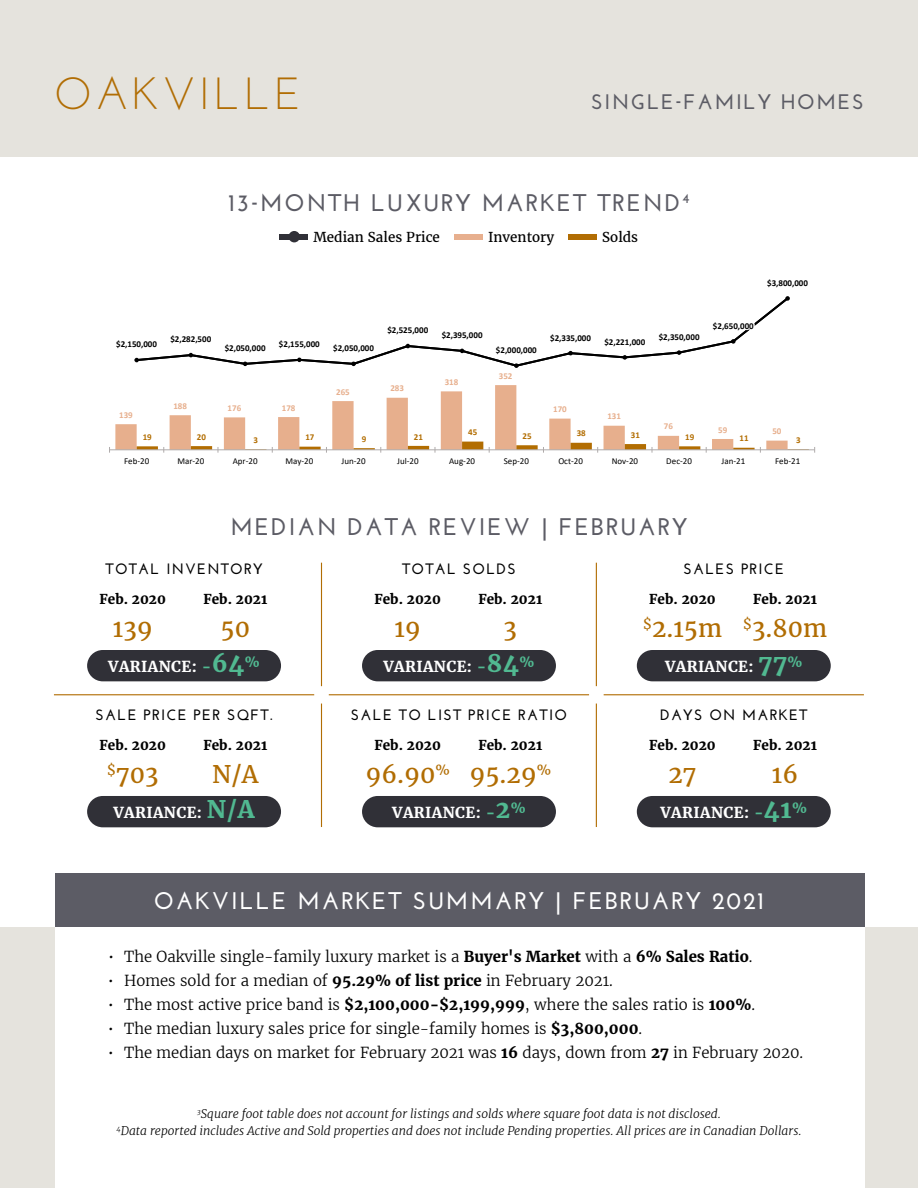
<style>
.page{position:relative;width:918px;height:1188px;background:#fff}
.page>*{position:absolute;margin:0;border:0;box-sizing:border-box;transform-origin:0 0}
.t1{font:45px "Josefin Sans";letter-spacing:.08em;color:#b16d03}
.t2{font:700 24px "Josefin Sans";letter-spacing:.08em;color:#5c5c65}
.t3{font:24px "Merriweather";color:#b16d03}
.t4{font:700 24px "Josefin Sans";letter-spacing:.08em;color:#fff}
.t5{font:700 21px "Josefin Sans";letter-spacing:.08em;color:#5c5c65}
.t6{font:300 15px "Merriweather";color:#000}
.t7{font:700 15px "Josefin Sans";letter-spacing:.08em;color:#000}
.t8{font:700 15px "Merriweather";letter-spacing:.025em;color:#fff}
.t9{font:700 13.5px "Merriweather";color:#000}
.t10{font:13.5px "Merriweather";color:#000}
.t11{font:italic 300 12px/16.5px "Merriweather";color:#000;text-align:center}
.t12{font:700 9px "Calibri";color:#000}
.t13{font:9px "Calibri";color:#000}
.t14{font:700 9px "Calibri";color:#e7af8d}
.t15{font:700 9px "Calibri";color:#b26d01}
.s1{color:#51b991}
.s2{font-size:24px;color:#51b991}
.s3{font-weight:700}
</style>
<div class="page">
<div style="left:0;top:0;width:918px;height:158px;background:#e5e3dd"></div>
<div style="left:0;top:927px;width:918px;height:261px;background:#e5e3dd"></div>
<div style="left:55px;top:925px;width:810px;height:263px;background:#fff"></div>
<div style="left:55px;top:873px;width:810px;height:54px;background:#5c5c65"></div>
<hr style="left:54px;top:694px;width:260px;height:1px;background:#b16d03">
<hr style="left:321px;top:563px;width:1px;height:123px;background:#b16d03">
<hr style="left:321px;top:704px;width:1px;height:123px;background:#b16d03">
<hr style="left:596px;top:563px;width:1px;height:123px;background:#b16d03">
<hr style="left:596px;top:704px;width:1px;height:123px;background:#b16d03">
<hr style="left:329px;top:694px;width:260px;height:1px;background:#b16d03">
<hr style="left:604px;top:694px;width:260px;height:1px;background:#b16d03">
<div style="left:569px;top:234px;width:28px;height:6px;background:#b16d03"></div>
<div style="left:280px;top:234px;width:28px;height:6px;background:#303037"></div>
<div style="left:289px;top:231px;width:11px;height:11px;background:#303037;border-radius:50%"></div>
<div style="left:454px;top:234px;width:29px;height:6px;background:#e7af8e"></div>
<svg style="left:115px;top:391px;width:673px;height:58px"></svg>
<hr style="left:110px;top:449px;width:705px;height:1px;background:#afabab">
<svg style="left:137px;top:442px;width:678px;height:11px"></svg>
<svg style="left:160px;top:301px;width:626px;height:66px"></svg>
<svg style="left:115px;top:356px;width:45px;height:48px"></svg>
<svg style="left:168px;top:333px;width:46px;height:71px"></svg>
<svg style="left:222px;top:301px;width:47px;height:65px"></svg>
<svg style="left:276px;top:301px;width:47px;height:61px"></svg>
<svg style="left:330px;top:301px;width:47px;height:102px"></svg>
<svg style="left:385px;top:324px;width:46px;height:43px"></svg>
<svg style="left:439px;top:329px;width:46px;height:38px"></svg>
<svg style="left:493px;top:344px;width:46px;height:67px"></svg>
<svg style="left:547px;top:331px;width:46px;height:68px"></svg>
<svg style="left:602px;top:335px;width:46px;height:71px"></svg>
<svg style="left:656px;top:331px;width:46px;height:70px"></svg>
<svg style="left:710px;top:301px;width:46px;height:43px"></svg>
<svg style="left:782px;top:296px;width:8px;height:5px"></svg>
<div style="left:87px;top:650px;width:194px;height:31px;background:#303037;border-radius:16px"></div>
<div style="left:362px;top:650px;width:194px;height:31px;background:#303037;border-radius:16px"></div>
<div style="left:637px;top:650px;width:194px;height:31px;background:#303037;border-radius:16px"></div>
<div style="left:637px;top:796px;width:194px;height:31px;background:#303037;border-radius:16px"></div>
<div style="left:362px;top:796px;width:194px;height:31px;background:#303037;border-radius:16px"></div>
<div style="left:87px;top:796px;width:194px;height:31px;background:#303037;border-radius:16px"></div>
<h1 class="t1" style="left:54px;top:65px;width:249px">OAKVILLE</h1>
<h3 class="t5" style="left:591px;top:89px;width:274px">SINGLE-FAMILY HOMES</h3>
<h2 class="t2" style="left:228px;top:189px;width:463px">13-MONTH LUXURY MARKET TREND<sup>4</sup></h2>
<p class="t10" style="left:314px;top:228px;width:128px">Median Sales Price</p>
<p class="t10" style="left:488px;top:228px;width:68px">Inventory</p>
<p class="t10" style="left:602px;top:228px;width:37px">Solds</p>
<p class="t12" style="left:116px;top:338px;width:42px">$2,150,000</p>
<p class="t14" style="left:119px;top:408px;width:15px">139</p>
<p class="t12" style="left:170px;top:333px;width:42px">$2,282,500</p>
<p class="t12" style="left:225px;top:342px;width:42px">$2,050,000</p>
<p class="t12" style="left:279px;top:338px;width:42px">$2,155,000</p>
<p class="t12" style="left:333px;top:342px;width:42px">$2,050,000</p>
<p class="t14" style="left:336px;top:385px;width:15px">265</p>
<p class="t14" style="left:173px;top:399px;width:15px">188</p>
<p class="t14" style="left:228px;top:402px;width:15px">176</p>
<p class="t14" style="left:282px;top:401px;width:15px">178</p>
<p class="t12" style="left:387px;top:324px;width:42px">$2,525,000</p>
<p class="t14" style="left:390px;top:382px;width:15px">283</p>
<p class="t12" style="left:442px;top:329px;width:42px">$2,395,000</p>
<p class="t14" style="left:445px;top:376px;width:15px">318</p>
<p class="t12" style="left:496px;top:344px;width:42px">$2,000,000</p>
<p class="t14" style="left:499px;top:369px;width:15px">352</p>
<p class="t12" style="left:550px;top:331px;width:42px">$2,335,000</p>
<p class="t12" style="left:604px;top:335px;width:42px">$2,221,000</p>
<p class="t12" style="left:659px;top:331px;width:42px">$2,350,000</p>
<p class="t12" style="left:713px;top:319px;width:42px">$2,650,000</p>
<p class="t14" style="left:553px;top:403px;width:15px">170</p>
<p class="t14" style="left:607px;top:410px;width:15px">131</p>
<p class="t12" style="left:767px;top:276px;width:42px">$3,800,000</p>
<p class="t15" style="left:143px;top:431px;width:11px">19</p>
<p class="t15" style="left:197px;top:430px;width:11px">20</p>
<p class="t15" style="left:253px;top:433px;width:6px">3</p>
<p class="t15" style="left:305px;top:431px;width:11px">17</p>
<p class="t15" style="left:362px;top:432px;width:6px">9</p>
<p class="t15" style="left:414px;top:430px;width:11px">21</p>
<p class="t15" style="left:468px;top:426px;width:11px">45</p>
<p class="t14" style="left:664px;top:420px;width:11px">76</p>
<p class="t14" style="left:718px;top:423px;width:11px">59</p>
<p class="t14" style="left:772px;top:425px;width:11px">50</p>
<p class="t15" style="left:522px;top:429px;width:11px">25</p>
<p class="t15" style="left:577px;top:427px;width:11px">38</p>
<p class="t15" style="left:631px;top:428px;width:11px">31</p>
<p class="t15" style="left:685px;top:431px;width:11px">19</p>
<p class="t15" style="left:739px;top:432px;width:11px">11</p>
<p class="t15" style="left:796px;top:433px;width:6px">3</p>
<p class="t13" style="left:124px;top:455px;width:27px">Feb-20</p>
<p class="t13" style="left:177px;top:455px;width:29px">Mar-20</p>
<p class="t13" style="left:233px;top:455px;width:26px">Apr-20</p>
<p class="t13" style="left:285px;top:455px;width:30px">May-20</p>
<p class="t13" style="left:342px;top:455px;width:26px">Jun-20</p>
<p class="t13" style="left:397px;top:455px;width:23px">Jul-20</p>
<p class="t13" style="left:449px;top:455px;width:27px">Aug-20</p>
<p class="t13" style="left:504px;top:455px;width:27px">Sep-20</p>
<p class="t13" style="left:558px;top:455px;width:26px">Oct-20</p>
<p class="t13" style="left:612px;top:455px;width:28px">Nov-20</p>
<p class="t13" style="left:666px;top:455px;width:27px">Dec-20</p>
<p class="t13" style="left:722px;top:455px;width:25px">Jan-21</p>
<p class="t13" style="left:775px;top:455px;width:27px">Feb-21</p>
<h2 class="t2" style="left:230px;top:512px;width:458px">MEDIAN DATA REVIEW | FEBRUARY</h2>
<p class="t7" style="left:106px;top:560px;width:159px">TOTAL INVENTORY</p>
<p class="t7" style="left:402px;top:560px;width:115px">TOTAL SOLDS</p>
<p class="t7" style="left:683px;top:560px;width:102px">SALES PRICE</p>
<p class="t9" style="left:100px;top:590px;width:68px">Feb. 2020</p>
<p class="t9" style="left:203px;top:590px;width:65px">Feb. 2021</p>
<p class="t9" style="left:374px;top:590px;width:68px">Feb. 2020</p>
<p class="t9" style="left:478px;top:590px;width:65px">Feb. 2021</p>
<p class="t9" style="left:649px;top:590px;width:68px">Feb. 2020</p>
<p class="t9" style="left:753px;top:590px;width:65px">Feb. 2021</p>
<h2 class="t3" style="left:113px;top:613px;width:41px">139</h2>
<h2 class="t3" style="left:221px;top:613px;width:31px">50</h2>
<h2 class="t3" style="left:395px;top:613px;width:28px">19</h2>
<h2 class="t3" style="left:504px;top:613px;width:15px">3</h2>
<h2 class="t3" style="left:643px;top:613px;width:186px"><sup>$</sup>2.15m <sup>$</sup>3.80m</h2>
<p class="t8" style="left:108px;top:657px;width:153px">VARIANCE: <span class="s1">-</span><span class="s2">64</span><sup>%</sup></p>
<p class="t8" style="left:383px;top:657px;width:153px">VARIANCE: <span class="s1">-</span><span class="s2">84</span><sup>%</sup></p>
<p class="t8" style="left:665px;top:657px;width:139px">VARIANCE: <span class="s2">77</span><sup>%</sup></p>
<p class="t7" style="left:96px;top:706px;width:178px">SALE PRICE PER SQFT.</p>
<p class="t7" style="left:351px;top:706px;width:218px">SALE TO LIST PRICE RATIO</p>
<p class="t7" style="left:660px;top:706px;width:149px">DAYS ON MARKET</p>
<p class="t9" style="left:100px;top:736px;width:68px">Feb. 2020</p>
<p class="t9" style="left:203px;top:736px;width:65px">Feb. 2021</p>
<p class="t9" style="left:374px;top:736px;width:68px">Feb. 2020</p>
<p class="t9" style="left:478px;top:736px;width:65px">Feb. 2021</p>
<p class="t9" style="left:649px;top:736px;width:68px">Feb. 2020</p>
<p class="t9" style="left:753px;top:736px;width:65px">Feb. 2021</p>
<h2 class="t3" style="left:107px;top:759px;width:53px"><sup>$</sup>703</h2>
<h2 class="t3" style="left:212px;top:759px;width:48px">N/A</h2>
<p class="t8" style="left:113px;top:803px;width:143px">VARIANCE: <span class="s2">N/A</span></p>
<h2 class="t3" style="left:366px;top:759px;width:187px">96.90<sup>%</sup> 95.29<sup>%</sup></h2>
<p class="t8" style="left:392px;top:803px;width:135px">VARIANCE: <span class="s1">-</span><span class="s2">2</span><sup>%</sup></p>
<h2 class="t3" style="left:668px;top:759px;width:30px">27</h2>
<h2 class="t3" style="left:772px;top:759px;width:28px">16</h2>
<p class="t8" style="left:660px;top:803px;width:148px">VARIANCE: <span class="s1">-</span><span class="s2">41</span><sup>%</sup></p>
<h2 class="t4" style="left:154px;top:887px;width:612px">OAKVILLE MARKET SUMMARY | FEBRUARY 2021</h2>
<p class="t6" style="left:108px;top:947px;width:646px">• The Oakville single-family luxury market is a <span class="s3">Buyer's Market</span> with a <span class="s3">6% Sales Ratio</span>.</p>
<p class="t6" style="left:108px;top:971px;width:507px">• Homes sold for a median of <span class="s3">95.29% of list price</span> in February 2021.</p>
<p class="t6" style="left:108px;top:995px;width:649px">• The most active price band is <span class="s3">$2,100,000-$2,199,999</span>, where the sales ratio is <span class="s3">100%</span>.</p>
<p class="t6" style="left:108px;top:1019px;width:536px">• The median luxury sales price for single-family homes is <span class="s3">$3,800,000</span>.</p>
<p class="t6" style="left:108px;top:1043px;width:697px">• The median days on market for February 2021 was <span class="s3">16</span> days, down from <span class="s3">27</span> in February 2020.</p>
<p class="t11" style="left:116px;top:1106px;width:687px"><sup>3</sup>Square foot table does not account for listings and solds where square foot data is not disclosed.<br><sup>4</sup>Data reported includes Active and Sold properties and does not include Pending properties. All prices are in Canadian Dollars.</p>
</div>
